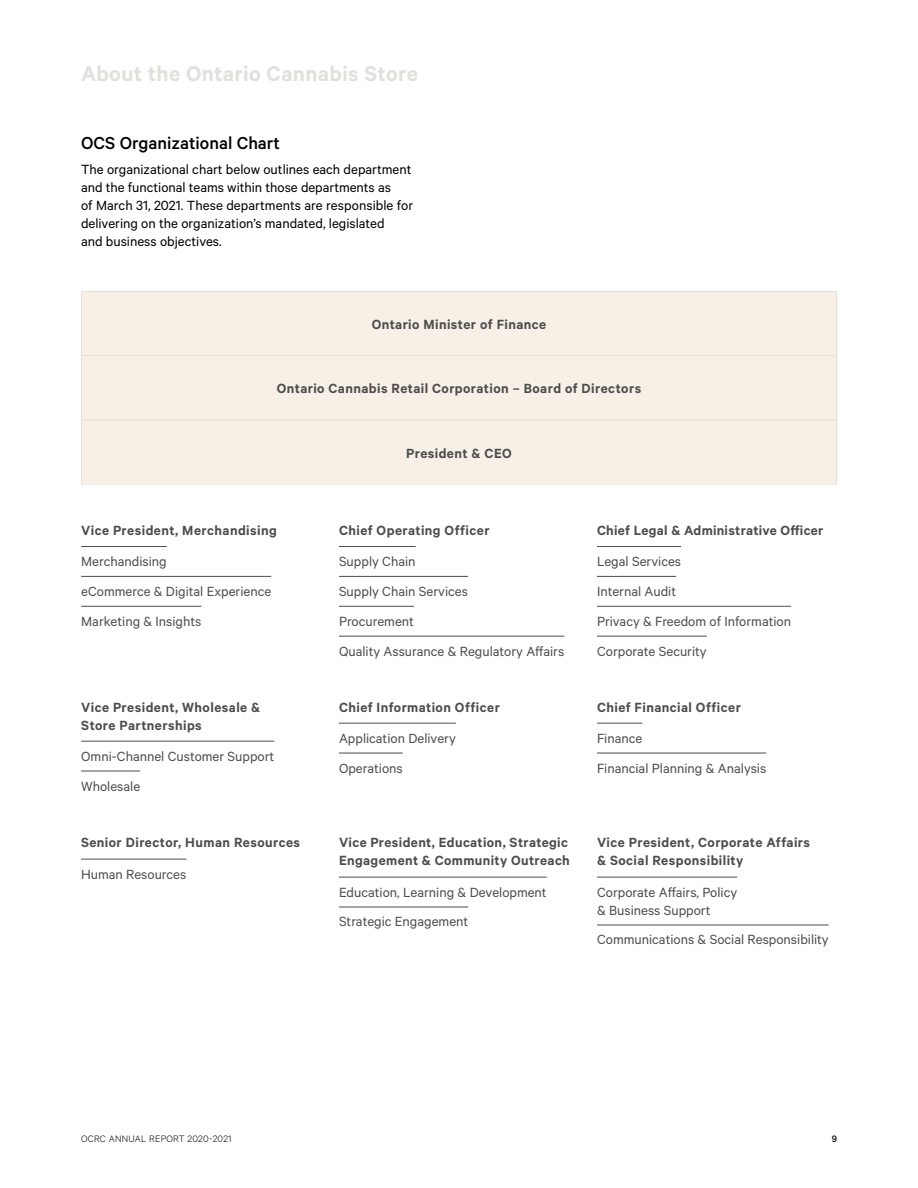
<style>
.page{position:relative;width:918px;height:1188px;background:#fff}
.page>*{position:absolute;margin:0;border:0;box-sizing:border-box;transform-origin:0 0}
.subheds{font:600 24px "Calibre";letter-spacing:.015em;color:#e1e0dc}
.Header_2{font:500 19.5px "Calibre";color:#000}
.Body_Callout{font:15px/18px "Calibre";color:#4c4d4d}
.Sub_Hed{font:600 15px/18px "Calibre";letter-spacing:.03em;color:#4c4d4d}
.body_copy{font:15px/18px "Calibre";color:#000}
.t1{font:300 10.5px "Calibre";letter-spacing:.02em;color:#000}
.t2{font:500 10.5px "Calibre";color:#000}
</style>
<div class="page">
<hr style="left:81px;top:546px;width:86px;height:1px;background:#4c4d4d">
<hr style="left:81px;top:576px;width:190px;height:1px;background:#4c4d4d">
<hr style="left:81px;top:606px;width:120px;height:1px;background:#4c4d4d">
<hr style="left:81px;top:741px;width:193px;height:1px;background:#4c4d4d">
<hr style="left:81px;top:771px;width:59px;height:1px;background:#4c4d4d">
<hr style="left:81px;top:859px;width:105px;height:1px;background:#4c4d4d">
<div style="left:81px;top:292px;width:756px;height:63px;background:#f8f0e6"></div>
<hr style="left:597px;top:546px;width:84px;height:1px;background:#4c4d4d">
<hr style="left:597px;top:576px;width:79px;height:1px;background:#4c4d4d">
<hr style="left:597px;top:606px;width:194px;height:1px;background:#4c4d4d">
<hr style="left:597px;top:636px;width:110px;height:1px;background:#4c4d4d">
<hr style="left:597px;top:723px;width:45px;height:1px;background:#4c4d4d">
<hr style="left:597px;top:753px;width:169px;height:1px;background:#4c4d4d">
<hr style="left:597px;top:877px;width:140px;height:1px;background:#4c4d4d">
<hr style="left:597px;top:925px;width:232px;height:1px;background:#4c4d4d">
<hr style="left:339px;top:877px;width:208px;height:1px;background:#4c4d4d">
<hr style="left:339px;top:907px;width:129px;height:1px;background:#4c4d4d">
<hr style="left:81px;top:484px;width:756px;height:1px;background:#e1e0dc">
<hr style="left:81px;top:291px;width:756px;height:1px;background:#e1e0dc">
<hr style="left:81px;top:355px;width:756px;height:1px;background:#e1e0dc">
<hr style="left:339px;top:546px;width:77px;height:1px;background:#4c4d4d">
<hr style="left:339px;top:576px;width:129px;height:1px;background:#4c4d4d">
<hr style="left:339px;top:606px;width:75px;height:1px;background:#4c4d4d">
<hr style="left:339px;top:636px;width:225px;height:1px;background:#4c4d4d">
<hr style="left:339px;top:723px;width:117px;height:1px;background:#4c4d4d">
<hr style="left:339px;top:753px;width:64px;height:1px;background:#4c4d4d">
<div style="left:81px;top:356px;width:756px;height:63px;background:#f8f0e6"></div>
<div style="left:81px;top:420px;width:756px;height:64px;background:#f8f0e6"></div>
<hr style="left:81px;top:419px;width:756px;height:1px;background:#e1e0dc">
<hr style="left:81px;top:291px;width:1px;height:193px;background:#e1e0dc">
<hr style="left:836px;top:291px;width:1px;height:193px;background:#e1e0dc">
<p class="subheds" style="left:81px;top:59px;width:338px">About the Ontario Cannabis Store</p>
<p class="Header_2" style="left:81px;top:131px;width:201px">OCS Organizational Chart</p>
<p class="body_copy" style="left:81px;top:159px;width:334px">The organizational chart below outlines each department and the functional teams within those departments as<br>of March 31, 2021. These departments are responsible for delivering on the organization’s mandated, legislated<br>and business objectives.</p>
<p class="Sub_Hed" style="left:372px;top:315px;width:176px">Ontario Minister of Finance</p>
<p class="Sub_Hed" style="left:277px;top:379px;width:366px">Ontario Cannabis Retail Corporation – Board of Directors</p>
<p class="Sub_Hed" style="left:81px;top:521px;width:197px">Vice President, Merchandising</p>
<p class="Body_Callout" style="left:81px;top:552px;width:87px">Merchandising</p>
<p class="Body_Callout" style="left:81px;top:582px;width:192px">eCommerce &amp; Digital Experience</p>
<p class="Body_Callout" style="left:81px;top:612px;width:122px">Marketing &amp; Insights</p>
<p class="Sub_Hed" style="left:81px;top:697px;width:181px">Vice President, Wholesale &amp;<br>Store Partnerships</p>
<p class="Body_Callout" style="left:81px;top:746px;width:195px">Omni-Channel Customer Support</p>
<p class="Body_Callout" style="left:81px;top:776px;width:61px">Wholesale</p>
<p class="Sub_Hed" style="left:81px;top:833px;width:221px">Senior Director, Human Resources</p>
<p class="Body_Callout" style="left:81px;top:864px;width:107px">Human Resources</p>
<p class="Sub_Hed" style="left:406px;top:443px;width:107px">President &amp; CEO</p>
<p class="Sub_Hed" style="left:339px;top:521px;width:152px">Chief Operating Officer</p>
<p class="Body_Callout" style="left:339px;top:552px;width:78px">Supply Chain</p>
<p class="Body_Callout" style="left:339px;top:582px;width:131px">Supply Chain Services</p>
<p class="Body_Callout" style="left:339px;top:612px;width:76px">Procurement</p>
<p class="Body_Callout" style="left:339px;top:641px;width:227px">Quality Assurance &amp; Regulatory Affairs</p>
<p class="Sub_Hed" style="left:339px;top:697px;width:162px">Chief Information Officer</p>
<p class="Body_Callout" style="left:339px;top:728px;width:118px">Application Delivery</p>
<p class="Body_Callout" style="left:339px;top:758px;width:65px">Operations</p>
<p class="Sub_Hed" style="left:339px;top:833px;width:232px">Vice President, Education, Strategic<br>Engagement &amp; Community Outreach</p>
<p class="Body_Callout" style="left:339px;top:882px;width:209px">Education, Learning &amp; Development</p>
<p class="Body_Callout" style="left:339px;top:912px;width:131px">Strategic Engagement</p>
<p class="Sub_Hed" style="left:597px;top:521px;width:228px">Chief Legal &amp; Administrative Officer</p>
<p class="Body_Callout" style="left:597px;top:552px;width:86px">Legal Services</p>
<p class="Body_Callout" style="left:597px;top:582px;width:81px">Internal Audit</p>
<p class="Body_Callout" style="left:597px;top:612px;width:196px">Privacy &amp; Freedom of Information</p>
<p class="Body_Callout" style="left:597px;top:641px;width:111px">Corporate Security</p>
<p class="Sub_Hed" style="left:597px;top:697px;width:145px">Chief Financial Officer</p>
<p class="Body_Callout" style="left:597px;top:728px;width:47px">Finance</p>
<p class="Body_Callout" style="left:597px;top:758px;width:171px">Financial Planning &amp; Analysis</p>
<p class="Sub_Hed" style="left:597px;top:833px;width:215px">Vice President, Corporate Affairs &amp; Social Responsibility</p>
<p class="Body_Callout" style="left:597px;top:882px;width:142px">Corporate Affairs, Policy &amp; Business Support</p>
<p class="Body_Callout" style="left:597px;top:930px;width:233px">Communications &amp; Social Responsibility</p>
<p class="t1" style="left:81px;top:1132px;width:152px">OCRC ANNUAL REPORT 2020-2021</p>
<p class="t2" style="left:832px;top:1132px;width:7px">9</p>
</div>
